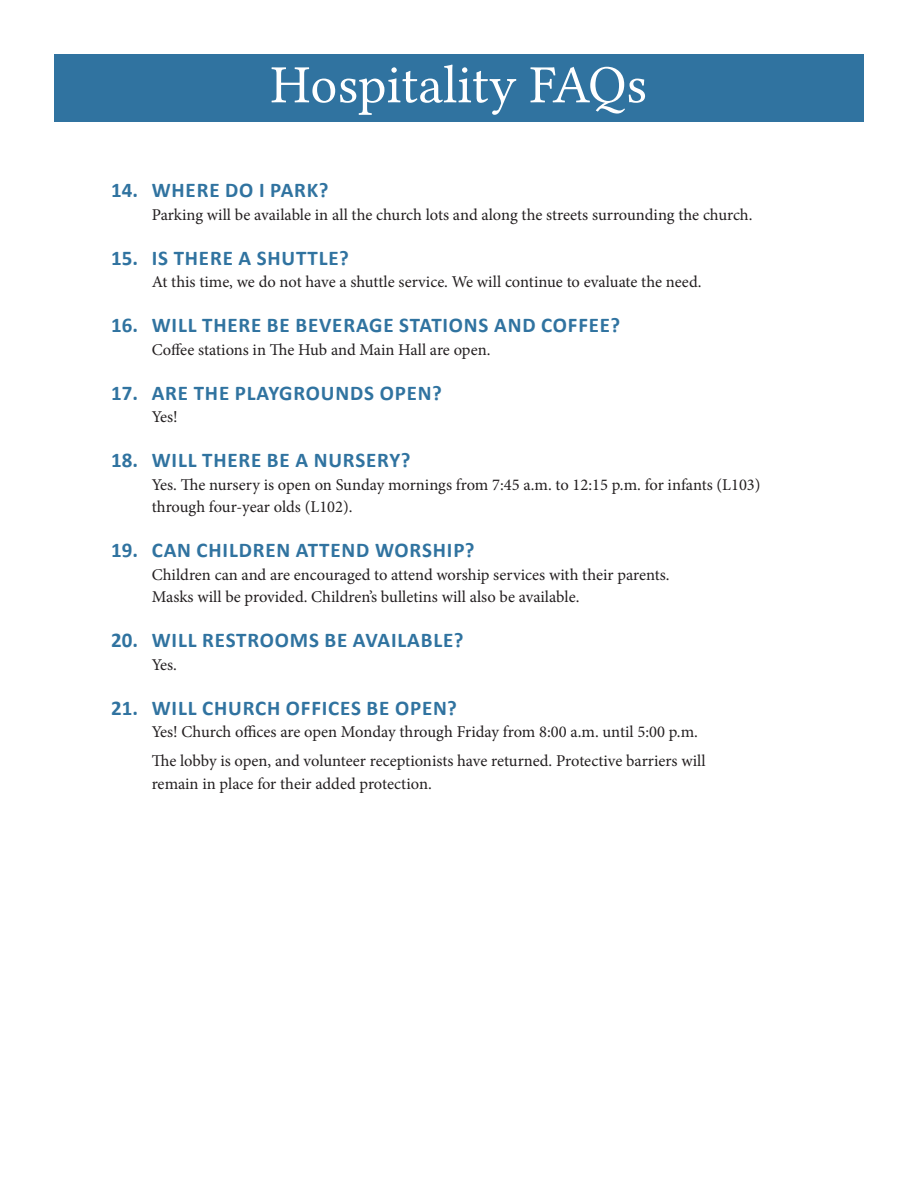
<style>
.page{position:relative;width:918px;height:1188px;background:#fff}
.page>*{position:absolute;margin:0;border:0;box-sizing:border-box;transform-origin:0 0}
.t1{font:54px "Lin Libertine";color:#fff}
.t2{font:700 21px "Calibri";letter-spacing:.04em;color:#3073a0}
.t3{font:16.5px/22.5px "Minion Pro";color:#231f20}
</style>
<div class="page">
<div style="left:54px;top:54px;width:810px;height:68px;background:#3073a0"></div>
<p class="t1" style="left:271px;top:54px;width:378px">Hospitality FAQs</p>
<p class="t2" style="left:111px;top:177px;width:219px">14. WHERE DO I PARK?</p>
<p class="t3" style="left:152px;top:203px;width:602px">Parking will be available in all the church lots and along the streets surrounding the church.</p>
<p class="t2" style="left:111px;top:244px;width:239px">15. IS THERE A SHUTTLE?</p>
<p class="t3" style="left:152px;top:271px;width:551px">At this time, we do not have a shuttle service. We will continue to evaluate the need.</p>
<p class="t2" style="left:111px;top:312px;width:511px">16. WILL THERE BE BEVERAGE STATIONS AND COFFEE?</p>
<p class="t3" style="left:152px;top:338px;width:340px">Coffee stations in The Hub and Main Hall are open.</p>
<p class="t2" style="left:111px;top:379px;width:332px">17. ARE THE PLAYGROUNDS OPEN?</p>
<p class="t3" style="left:152px;top:406px;width:28px">Yes!</p>
<p class="t2" style="left:111px;top:447px;width:301px">18. WILL THERE BE A NURSERY?</p>
<p class="t3" style="left:152px;top:473px;width:610px">Yes. The nursery is open on Sunday mornings from 7:45 a.m. to 12:15 p.m. for infants (L103) through four-year olds (L102).</p>
<p class="t2" style="left:111px;top:537px;width:365px">19. CAN CHILDREN ATTEND WORSHIP?</p>
<p class="t3" style="left:152px;top:563px;width:520px">Children can and are encouraged to attend worship services with their parents.</p>
<p class="t3" style="left:152px;top:586px;width:429px">Masks will be provided. Children’s bulletins will also be available.</p>
<p class="t2" style="left:111px;top:627px;width:354px">20. WILL RESTROOMS BE AVAILABLE?</p>
<p class="t3" style="left:152px;top:653px;width:27px">Yes.</p>
<p class="t2" style="left:111px;top:694px;width:347px">21. WILL CHURCH OFFICES BE OPEN?</p>
<p class="t3" style="left:152px;top:721px;width:548px">Yes! Church offices are open Monday through Friday from 8:00 a.m. until 5:00 p.m.</p>
<p class="t3" style="left:152px;top:750px;width:555px">The lobby is open, and volunteer receptionists have returned. Protective barriers will</p>
<p class="t3" style="left:152px;top:773px;width:282px">remain in place for their added protection.</p>
</div>
